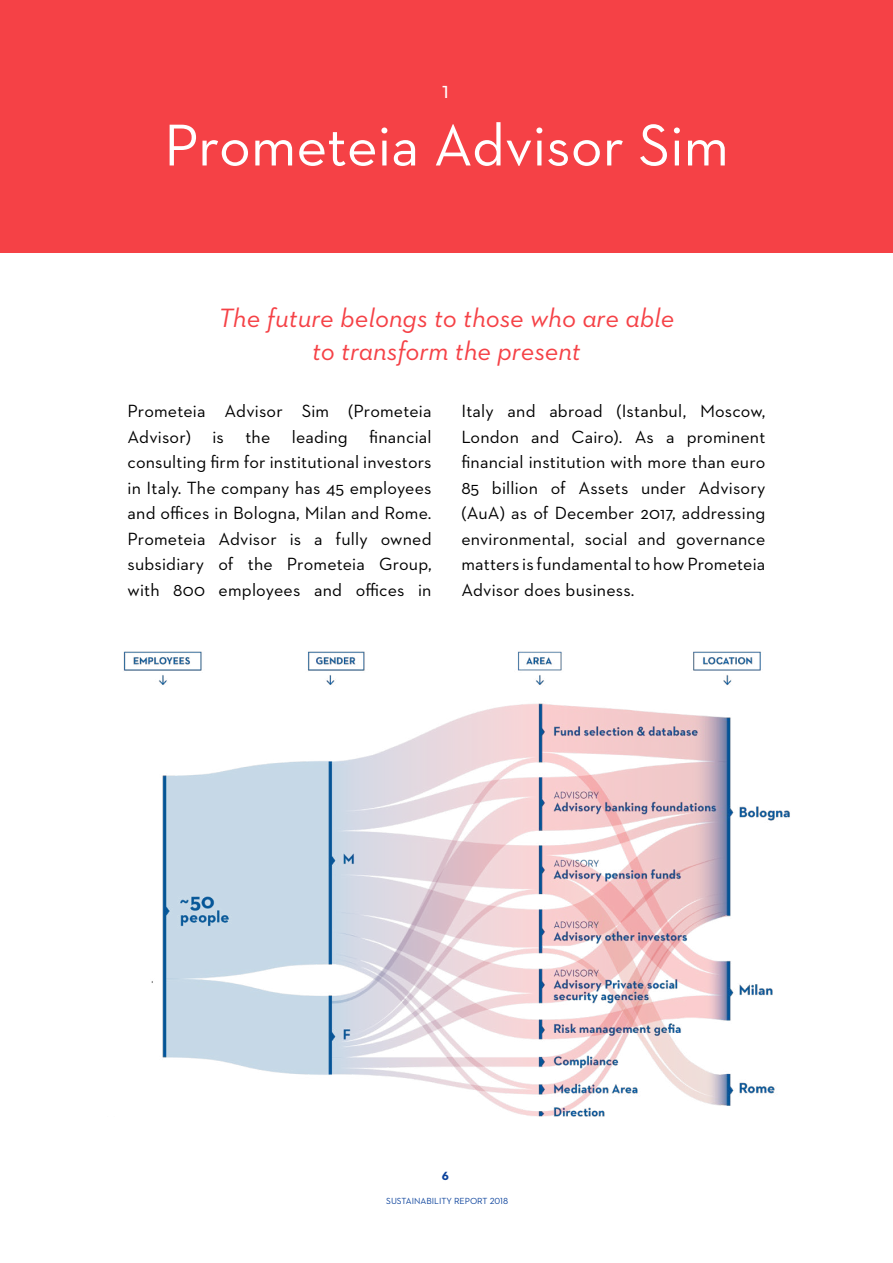
<style>
.page{position:relative;width:893px;height:1263px;background:#fff}
.page>*{position:absolute;margin:0;border:0;box-sizing:border-box;transform-origin:0 0}
.t1{font:60px "Neutraface 2 Text";color:#fff}
.t2{font:italic 27px/33px "Neutraface 2 Text";color:#f54146;text-align:center}
.t3{font:24px "Neutraface 2 Text";color:#fff}
.t4{font:18px/25.5px "Neutraface 2 Text";letter-spacing:.01em;color:#000;text-align:justify}
.t5{font:700 13.5px "Neutraface 2 Text";color:#0a419b}
.t6{font:9px "Neutraface 2 Text";color:#0a419b}
</style>
<div class="page">
<img style="left:123px;top:651px;width:667px;height:466px">
<div style="left:0;top:0;width:893px;height:252px;background:#f54146"></div>
<h3 class="t3" style="left:442px;top:75px;width:8px">1</h3>
<h1 class="t1" style="left:164px;top:108px;width:566px">Prometeia Advisor Sim</h1>
<h2 class="t2" style="left:218px;top:301px;width:458px">The future belongs to those who are able to transform the present</h2>
<p class="t4" style="left:128px;top:398px;width:306px">Prometeia Advisor Sim (Prometeia Advisor) is the leading financial consulting firm for institutional investors in Italy. The company has 45 employees and offices in Bologna, Milan and Rome.<br>Prometeia Advisor is a fully owned subsidiary of the Prometeia Group, with 800 employees and offices in</p>
<p class="t4" style="left:461px;top:398px;width:306px">Italy and abroad (Istanbul, Moscow, London and Cairo). As a prominent financial institution with more than euro 85 billion of Assets under Advisory (AuA) as of December 2017, addressing environmental, social and governance matters is fundamental to how Prometeia Advisor does business.</p>
<p class="t5" style="left:442px;top:1166px;width:9px">6</p>
<p class="t6" style="left:386px;top:1195px;width:123px">SUSTAINABILITY REPORT 2018</p>
</div>
